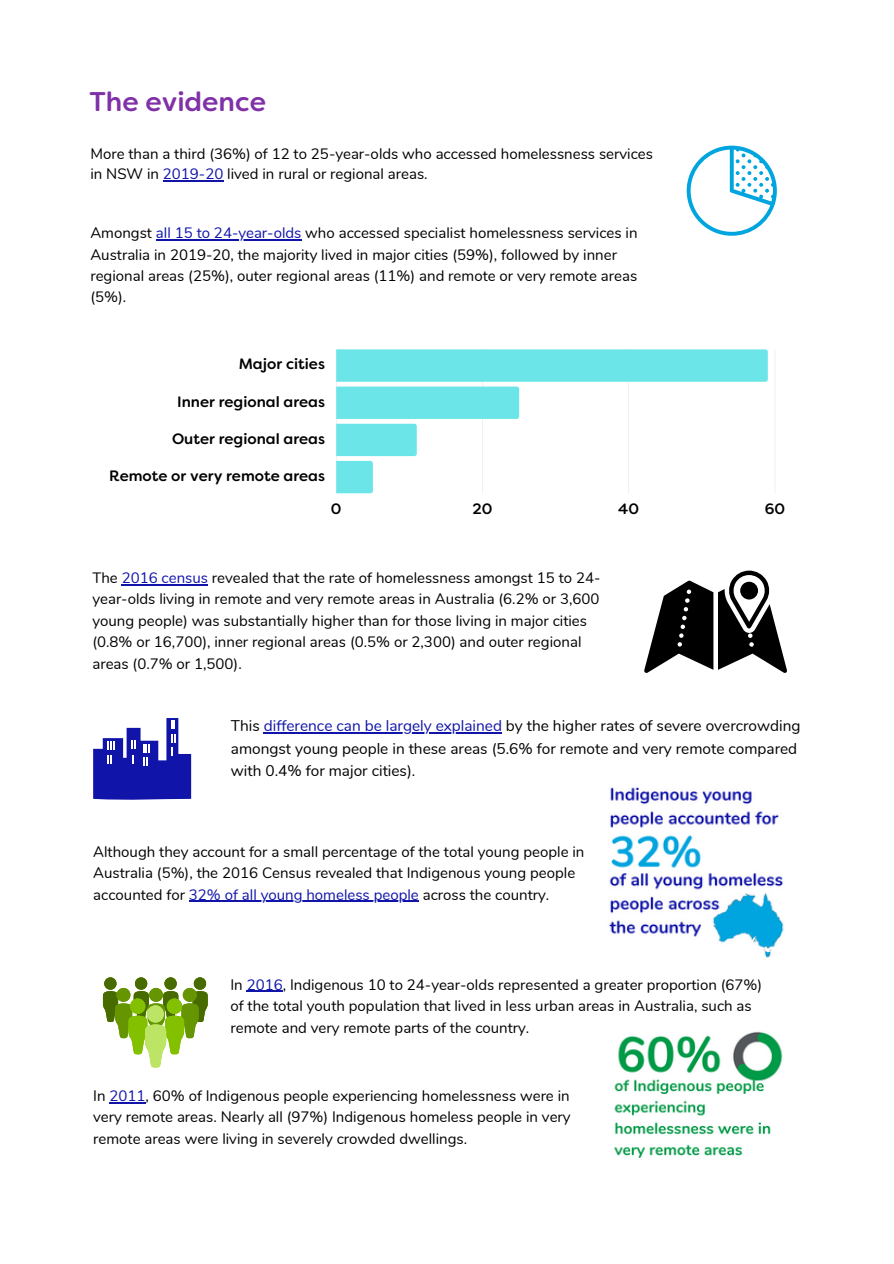
<style>
.page{position:relative;width:894px;height:1264px;background:#fff}
.page>*{position:absolute;margin:0;border:0;box-sizing:border-box;transform-origin:0 0}
.t1{font:500 27px "Filson Soft";color:#8031a7}
.t2{font:15.45px/22.5px "Nunito";color:#000}
.t3{font:15px/21.5px "Nunito";color:#000}
.t4{font:500 15px "Filson Soft";color:#000}
.s1{color:#1014a9}
</style>
<div class="page">
<svg style="left:644px;top:570px;width:143px;height:103px"></svg>
<svg style="left:686px;top:146px;width:90px;height:90px"></svg>
<hr style="left:774px;top:349px;width:1px;height:144px;background:#000">
<svg style="left:336px;top:349px;width:431px;height:144px"></svg>
<svg style="left:103px;top:977px;width:105px;height:90px"></svg>
<div style="left:147px;top:1005px;width:17px;height:17px;background:#bce566;border-radius:50%"></div>
<img style="left:614px;top:1031px;width:169px;height:127px">
<img style="left:609px;top:787px;width:175px;height:171px">
<svg style="left:93px;top:718px;width:98px;height:82px"></svg>
<hr style="left:122px;top:584px;width:86px;height:1px;background:#1014a9">
<hr style="left:156px;top:239px;width:145px;height:1px;background:#1014a9">
<hr style="left:264px;top:732px;width:238px;height:1px;background:#1014a9">
<hr style="left:246px;top:990px;width:36px;height:1px;background:#1014a9">
<hr style="left:163px;top:180px;width:60px;height:1px;background:#1014a9">
<hr style="left:109px;top:1102px;width:36px;height:1px;background:#1014a9">
<hr style="left:189px;top:900px;width:229px;height:2px;background:#1014a9">
<p class="t1" style="left:89px;top:91px;width:178px">The evidence</p>
<p class="t3" style="left:90px;top:144px;width:564px;line-height:20.2px">More than a third (36%) of 12 to 25-year-olds who accessed homelessness services in NSW in <span class="s1">2019-20</span> lived in rural or regional areas.</p>
<p class="t3" style="left:90px;top:222px;width:548px">Amongst <span class="s1">all 15 to 24-year-olds</span> who accessed specialist homelessness services in Australia in 2019-20, the majority lived in major cities (59%), followed by inner regional areas (25%), outer regional areas (11%) and remote or very remote areas (5%).</p>
<p class="t4" style="left:238px;top:358px;width:88px">Major cities</p>
<p class="t4" style="left:177px;top:395px;width:149px">Inner regional areas</p>
<p class="t4" style="left:172px;top:432px;width:154px">Outer regional areas</p>
<p class="t4" style="left:109px;top:469px;width:217px">Remote or very remote areas</p>
<p class="t4" style="left:331px;top:502px;width:12px">0</p>
<p class="t4" style="left:472px;top:502px;width:21px">20</p>
<p class="t4" style="left:618px;top:502px;width:22px">40</p>
<p class="t4" style="left:764px;top:502px;width:22px">60</p>
<p class="t3" style="left:92px;top:567px;width:509px">The <span class="s1">2016 census</span> revealed that the rate of homelessness amongst 15 to 24- year-olds living in remote and very remote areas in Australia (6.2% or 3,600 young people) was substantially higher than for those living in major cities (0.8% or 16,700), inner regional areas (0.5% or 2,300) and outer regional areas (0.7% or 1,500).</p>
<p class="t2" style="left:231px;top:715px;width:571px">This <span class="s1">difference can be largely explained</span> by the higher rates of severe overcrowding amongst young people in these areas (5.6% for remote and very remote compared with 0.4% for major cities).</p>
<p class="t3" style="left:93px;top:841px;width:492px">Although they account for a small percentage of the total young people in<br>Australia (5%), the 2016 Census revealed that Indigenous young people accounted for <span class="s1">32% of all young homeless people</span> across the country.</p>
<p class="t3" style="left:230px;top:974px;width:533px">In <span class="s1">2016</span>, Indigenous 10 to 24-year-olds represented a greater proportion (67%) of the total youth population that lived in less urban areas in Australia, such as remote and very remote parts of the country.</p>
<p class="t3" style="left:93px;top:1085px;width:479px;text-align:justify">In <span class="s1">2011</span>, 60% of Indigenous people experiencing homelessness were in very remote areas. Nearly all (97%) Indigenous homeless people in very remote areas were living in severely crowded dwellings.</p>
</div>
